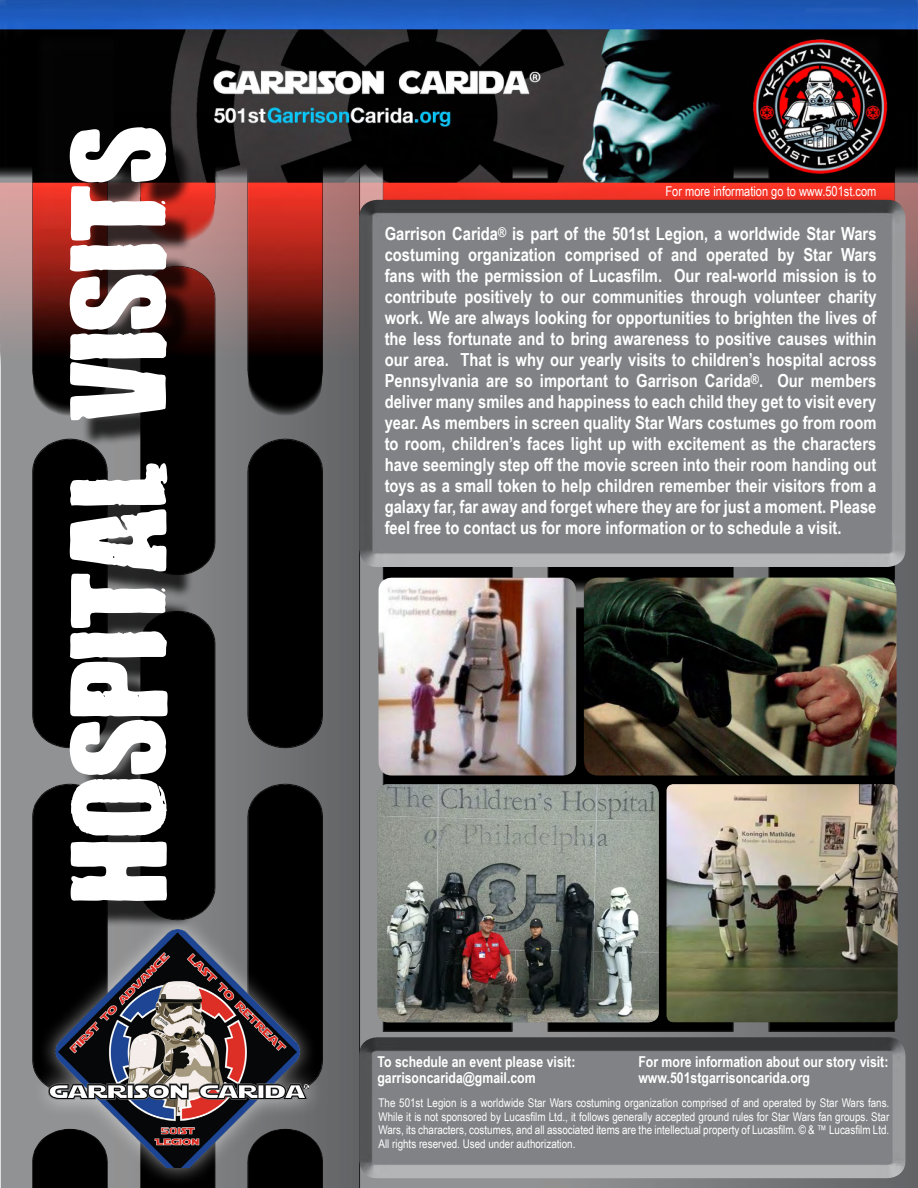
<style>
.page{position:relative;width:918px;height:1188px;background:#fff}
.page>*{position:absolute;margin:0;border:0;box-sizing:border-box;transform-origin:0 0}
.t1{font:120px "Vaders Fist";letter-spacing:-.005em;color:#fff}
.t2{font:700 18px/21px "Arial Narrow";color:#fff;text-align:justify}
.t3{font:700 15px/16.5px "Arial Narrow";color:#fff}
.t4{font:13.5px "Arial Narrow";color:#fff}
.t5{font:12px/13.5px "Arial Narrow";color:#fff;text-align:justify}
</style>
<div class="page">
<img style="left:0;top:0;width:918px;height:165px">
<img style="left:0;top:165px;width:918px;height:1023px">
<div style="left:31px;top:911px;width:294px;height:275px;background:#fff;opacity:.6"></div>
<img style="left:48px;top:929px;width:260px;height:238px">
<div style="left:346px;top:190px;width:572px;height:380px;background:#000;opacity:.75"></div>
<div style="left:347px;top:1027px;width:571px;height:152px;background:#000;opacity:.75"></div>
<img style="left:377px;top:785px;width:282px;height:237px">
<img style="left:667px;top:784px;width:231px;height:238px">
<img style="left:584px;top:578px;width:313px;height:198px">
<img style="left:379px;top:578px;width:197px;height:198px">
<div style="left:81px;top:138px;width:114px;height:790px;background:#000;opacity:.75"></div>
<h1 class="t1" style="left:46px;top:902px;width:781px;rotate:-90deg">Hospital Visits</h1>
<p class="t4" style="left:665px;top:181px;width:213px">For more information go to www.501st.com</p>
<p class="t2" style="left:385px;top:223px;width:493px">Garrison Carida<sup>®</sup> is part of the 501st Legion, a worldwide Star Wars costuming organization comprised of and operated by Star Wars fans with the permission of Lucasfilm. Our real-world mission is to contribute positively to our communities through volunteer charity work. We are always looking for opportunities to brighten the lives of the less fortunate and to bring awareness to positive causes within our area. That is why our yearly visits to children’s hospital across Pennsylvania are so important to Garrison Carida<sup>®</sup>. Our members deliver many smiles and happiness to each child they get to visit every year. As members in screen quality Star Wars costumes go from room to room, children’s faces light up with excitement as the characters have seemingly step off the movie screen into their room handing out toys as a small token to help children remember their visitors from a galaxy far, far away and forget where they are for just a moment. Please feel free to contact us for more information or to schedule a visit.</p>
<p class="t3" style="left:377px;top:1053px;width:200px">To schedule an event please visit: garrisoncarida@gmail.com</p>
<p class="t3" style="left:638px;top:1053px;width:252px">For more information about our story visit: www.501stgarrisoncarida.org</p>
<p class="t5" style="left:379px;top:1096px;width:512px">The 501st Legion is a worldwide Star Wars costuming organization comprised of and operated by Star Wars fans.<br>While it is not sponsored by Lucasfilm Ltd., it follows generally accepted ground rules for Star Wars fan groups. Star Wars, its characters, costumes, and all associated items are the intellectual property of Lucasfilm. © &amp; ™ Lucasfilm Ltd.<br>All rights reserved. Used under authorization.</p>
</div>
